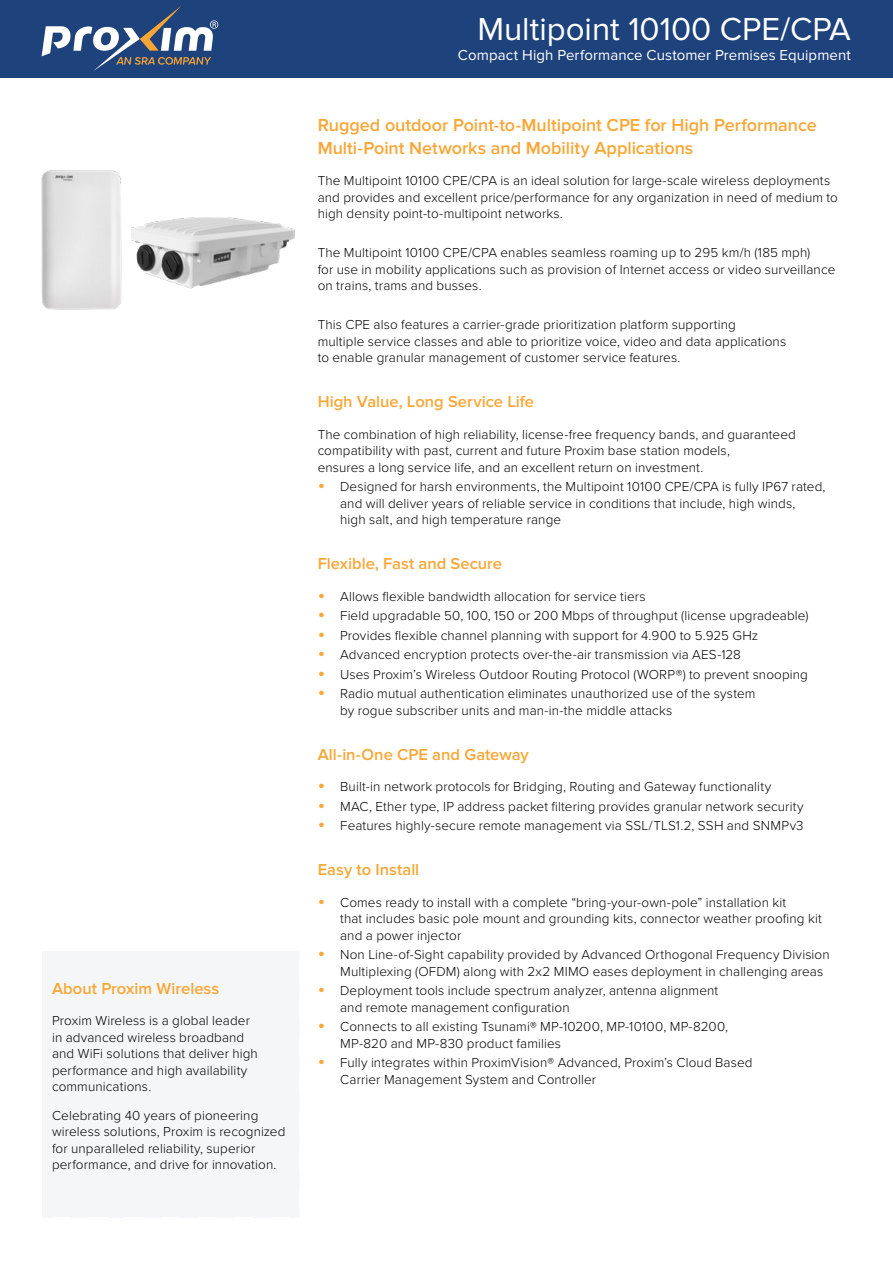
<style>
.page{position:relative;width:893px;height:1263px;background:#fff}
.page>*{position:absolute;margin:0;border:0;box-sizing:border-box;transform-origin:0 0}
.t1{font:33px "Proxima Nova";color:#fff}
.t2{font:600 18px/22.5px "Proxima Nova";color:#faa636}
.t3{font:600 16.5px "Proxima Nova";color:#faa636}
.t4{font:15px "Proxima Nova";letter-spacing:.005em;color:#fff}
.t5{font:300 13.5px/16.5px "Proxima Nova";letter-spacing:.01em;color:#000}
.s1{font-weight:400;font-size:21px;color:#faa636}
</style>
<div class="page">
<div style="left:0;top:0;width:893px;height:77px;background:#1e427c"></div>
<svg style="left:42px;top:6px;width:176px;height:65px"></svg>
<div style="left:42px;top:951px;width:257px;height:267px;background:#f4f6f8"></div>
<img style="left:41px;top:170px;width:81px;height:140px">
<img style="left:132px;top:217px;width:163px;height:71px">
<p class="t3" style="left:52px;top:979px;width:169px">About Proxim Wireless</p>
<p class="t5" style="left:52px;top:1012px;width:207px">Proxim Wireless is a global leader in advanced wireless broadband and WiFi solutions that deliver high performance and high availability communications.</p>
<p class="t5" style="left:52px;top:1106px;width:235px">Celebrating 40 years of pioneering wireless solutions, Proxim is recognized for unparalleled reliability, superior performance, and drive for innovation.</p>
<h1 class="t1" style="left:477px;top:11px;width:375px">Multipoint 10100 CPE/CPA</h1>
<p class="t4" style="left:458px;top:47px;width:394px">Compact High Performance Customer Premises Equipment</p>
<h2 class="t2" style="left:318px;top:114px;width:501px">Rugged outdoor Point-to-Multipoint CPE for High Performance<br>Multi-Point Networks and Mobility Applications</h2>
<p class="t5" style="left:318px;top:172px;width:522px">The Multipoint 10100 CPE/CPA is an ideal solution for large-scale wireless deployments and provides and excellent price/performance for any organization in need of medium to high density point-to-multipoint networks.</p>
<p class="t5" style="left:318px;top:244px;width:519px">The Multipoint 10100 CPE/CPA enables seamless roaming up to 295 km/h (185 mph)<br>for use in mobility applications such as provision of Internet access or video surveillance on trains, trams and busses.</p>
<p class="t5" style="left:318px;top:316px;width:470px">This CPE also features a carrier-grade prioritization platform supporting<br>multiple service classes and able to prioritize voice, video and data applications to enable granular management of customer service features.</p>
<p class="t3" style="left:318px;top:392px;width:218px">High Value, Long Service Life</p>
<p class="t5" style="left:318px;top:425px;width:480px">The combination of high reliability, license-free frequency bands, and guaranteed compatibility with past, current and future Proxim base station models,<br>ensures a long service life, and an excellent return on investment.</p>
<p class="t5" style="left:340px;top:478px;width:487px;text-indent:-22px"><span class="s1">•</span> Designed for harsh environments, the Multipoint 10100 CPE/CPA is fully IP67 rated, and will deliver years of reliable service in conditions that include, high winds,<br>high salt, and high temperature range</p>
<p class="t3" style="left:318px;top:554px;width:186px">Flexible, Fast and Secure</p>
<p class="t5" style="left:318px;top:587px;width:329px"><span class="s1">•</span> Allows flexible bandwidth allocation for service tiers</p>
<p class="t5" style="left:318px;top:607px;width:492px"><span class="s1">•</span> Field upgradable 50, 100, 150 or 200 Mbps of throughput (license upgradeable)</p>
<p class="t5" style="left:318px;top:626px;width:442px"><span class="s1">•</span> Provides flexible channel planning with support for 4.900 to 5.925 GHz</p>
<p class="t5" style="left:318px;top:646px;width:425px"><span class="s1">•</span> Advanced encryption protects over-the-air transmission via AES-128</p>
<p class="t5" style="left:318px;top:665px;width:492px"><span class="s1">•</span> Uses Proxim’s Wireless Outdoor Routing Protocol (WORP®) to prevent snooping</p>
<p class="t5" style="left:340px;top:685px;width:417px;text-indent:-22px"><span class="s1">•</span> Radio mutual authentication eliminates unauthorized use of the system by rogue subscriber units and man-in-the middle attacks</p>
<p class="t3" style="left:318px;top:745px;width:213px">All-in-One CPE and Gateway</p>
<p class="t5" style="left:318px;top:778px;width:455px"><span class="s1">•</span> Built-in network protocols for Bridging, Routing and Gateway functionality</p>
<p class="t5" style="left:318px;top:797px;width:487px"><span class="s1">•</span> MAC, Ether type, IP address packet filtering provides granular network security</p>
<p class="t5" style="left:318px;top:817px;width:487px"><span class="s1">•</span> Features highly-secure remote management via SSL/TLS1.2, SSH and SNMPv3</p>
<p class="t3" style="left:318px;top:860px;width:103px">Easy to Install</p>
<p class="t5" style="left:340px;top:893px;width:483px;text-indent:-22px"><span class="s1">•</span> Comes ready to install with a complete “bring-your-own-pole” installation kit<br>that includes basic pole mount and grounding kits, connector weather proofing kit and a power injector</p>
<p class="t5" style="left:340px;top:946px;width:491px;text-indent:-22px"><span class="s1">•</span> Non Line-of-Sight capability provided by Advanced Orthogonal Frequency Division<br>Multiplexing (OFDM) along with 2x2 MIMO eases deployment in challenging areas</p>
<p class="t5" style="left:340px;top:982px;width:380px;text-indent:-22px"><span class="s1">•</span> Deployment tools include spectrum analyzer, antenna alignment and remote management configuration</p>
<p class="t5" style="left:340px;top:1018px;width:390px;text-indent:-22px"><span class="s1">•</span> Connects to all existing Tsunami® MP-10200, MP-10100, MP-8200,<br>MP-820 and MP-830 product families</p>
<p class="t5" style="left:340px;top:1054px;width:414px;text-indent:-22px"><span class="s1">•</span> Fully integrates within ProximVision® Advanced, Proxim’s Cloud Based<br>Carrier Management System and Controller</p>
</div>
